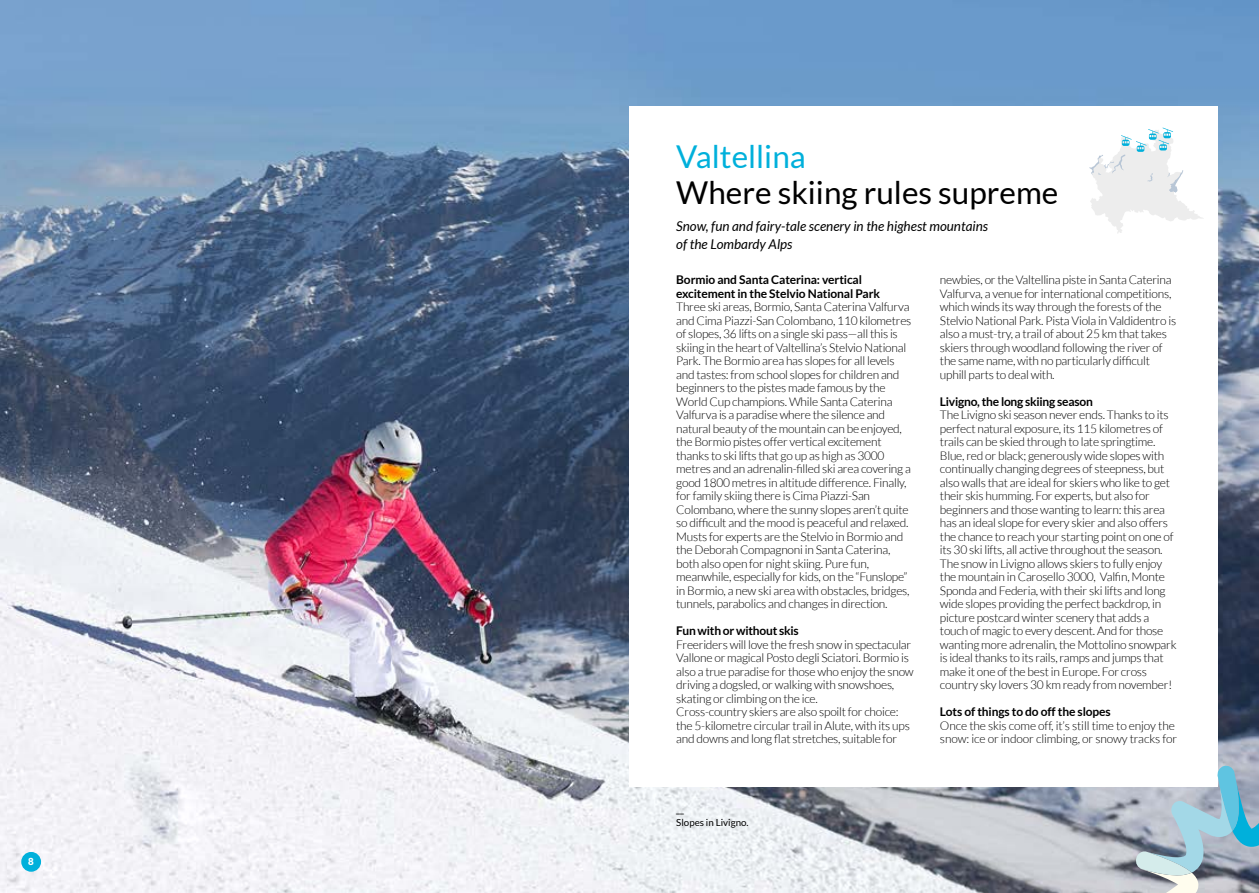
<style>
.page{position:relative;width:1259px;height:893px;background:#fff}
.page>*{position:absolute;margin:0;border:0;box-sizing:border-box;transform-origin:0 0}
.t1{font:31.5px "Lato";color:#000}
.t2{font:31.5px "Lato";color:#00b0db}
.t3{font:italic 13.5px/18px "Lato";color:#000}
.t4{font:300 12px/13.5px "Lato";letter-spacing:-.02em;color:#000}
.t5{font:700 12px/13.5px "Lato";letter-spacing:-.01em;color:#000}
.t6{font:9.75px/13.5px "Lato";color:#000}
.t7{font:900 9.75px "Lato";color:#fff}
</style>
<div class="page">
<img style="left:0;top:0;width:1259px;height:893px">
<div style="left:629px;top:106px;width:589px;height:681px;background:#fff"></div>
<svg style="left:1135px;top:765px;width:124px;height:128px;background:#a8bfcb"></svg>
<svg style="left:1089px;top:128px;width:114px;height:105px"></svg>
<div style="left:22px;top:853px;width:18px;height:18px;background:#00b0db;border-radius:50%"></div>
<div style="left:21px;top:852px;width:20px;height:20px;border:2px solid #00b0db;border-radius:50%"></div>
<p class="t7" style="left:28px;top:856px;width:7px">8</p>
<h1 class="t2" style="left:676px;top:139px;width:131px">Valtellina</h1>
<h1 class="t1" style="left:676px;top:175px;width:384px">Where skiing rules supreme</h1>
<p class="t3" style="left:676px;top:218px;width:313px">Snow, fun and fairy-tale scenery in the highest mountains of the Lombardy Alps</p>
<p class="t5" style="left:676px;top:273px;width:205px">Bormio and Santa Caterina: vertical excitement in the Stelvio National Park</p>
<p class="t4" style="left:676px;top:300px;width:237px">Three ski areas, Bormio, Santa Caterina Valfurva and Cima Piazzi-San Colombano, 110 kilometres of slopes, 36 lifts on a single ski pass—all this is skiing in the heart of Valtellina’s Stelvio National Park. The Bormio area has slopes for all levels and tastes: from school slopes for children and beginners to the pistes made famous by the World Cup champions. While Santa Caterina Valfurva is a paradise where the silence and natural beauty of the mountain can be enjoyed, the Bormio pistes offer vertical excitement thanks to ski lifts that go up as high as 3000 metres and an adrenalin-filled ski area covering a good 1800 metres in altitude difference. Finally, for family skiing there is Cima Piazzi-San Colombano, where the sunny slopes aren’t quite so difficult and the mood is peaceful and relaxed.<br>Musts for experts are the Stelvio in Bormio and the Deborah Compagnoni in Santa Caterina, both also open for night skiing. Pure fun, meanwhile, especially for kids, on the “Funslope” in Bormio, a new ski area with obstacles, bridges, tunnels, parabolics and changes in direction.</p>
<p class="t5" style="left:676px;top:624px;width:124px">Fun with or without skis</p>
<p class="t4" style="left:676px;top:638px;width:239px">Freeriders will love the fresh snow in spectacular Vallone or magical Posto degli Sciatori. Bormio is also a true paradise for those who enjoy the snow driving a dogsled, or walking with snowshoes, skating or climbing on the ice.<br>Cross-country skiers are also spoilt for choice: the 5-kilometre circular trail in Alute, with its ups and downs and long flat stretches, suitable for</p>
<p class="t4" style="left:940px;top:273px;width:238px">newbies, or the Valtellina piste in Santa Caterina Valfurva, a venue for international competitions, which winds its way through the forests of the Stelvio National Park. Pista Viola in Valdidentro is also a must-try, a trail of about 25 km that takes skiers through woodland following the river of the same name, with no particularly difficult uphill parts to deal with.</p>
<p class="t5" style="left:940px;top:395px;width:154px">Livigno, the long skiing season</p>
<p class="t4" style="left:940px;top:408px;width:238px">The Livigno ski season never ends. Thanks to its perfect natural exposure, its 115 kilometres of trails can be skied through to late springtime.<br>Blue, red or black; generously wide slopes with continually changing degrees of steepness, but also walls that are ideal for skiers who like to get their skis humming. For experts, but also for beginners and those wanting to learn: this area has an ideal slope for every skier and also offers the chance to reach your starting point on one of its 30 ski lifts, all active throughout the season.<br>The snow in Livigno allows skiers to fully enjoy the mountain in Carosello 3000, Valfin, Monte Sponda and Federia, with their ski lifts and long wide slopes providing the perfect backdrop, in picture postcard winter scenery that adds a touch of magic to every descent. And for those wanting more adrenalin, the Mottolino snowpark is ideal thanks to its rails, ramps and jumps that make it one of the best in Europe. For cross country sky lovers 30 km ready from november!</p>
<p class="t5" style="left:940px;top:705px;width:172px">Lots of things to do off the slopes</p>
<p class="t4" style="left:940px;top:719px;width:239px">Once the skis come off, it’s still time to enjoy the snow: ice or indoor climbing, or snowy tracks for</p>
<p class="t6" style="left:676px;top:802px;width:74px">__<br>Slopes in Livigno.</p>
</div>
